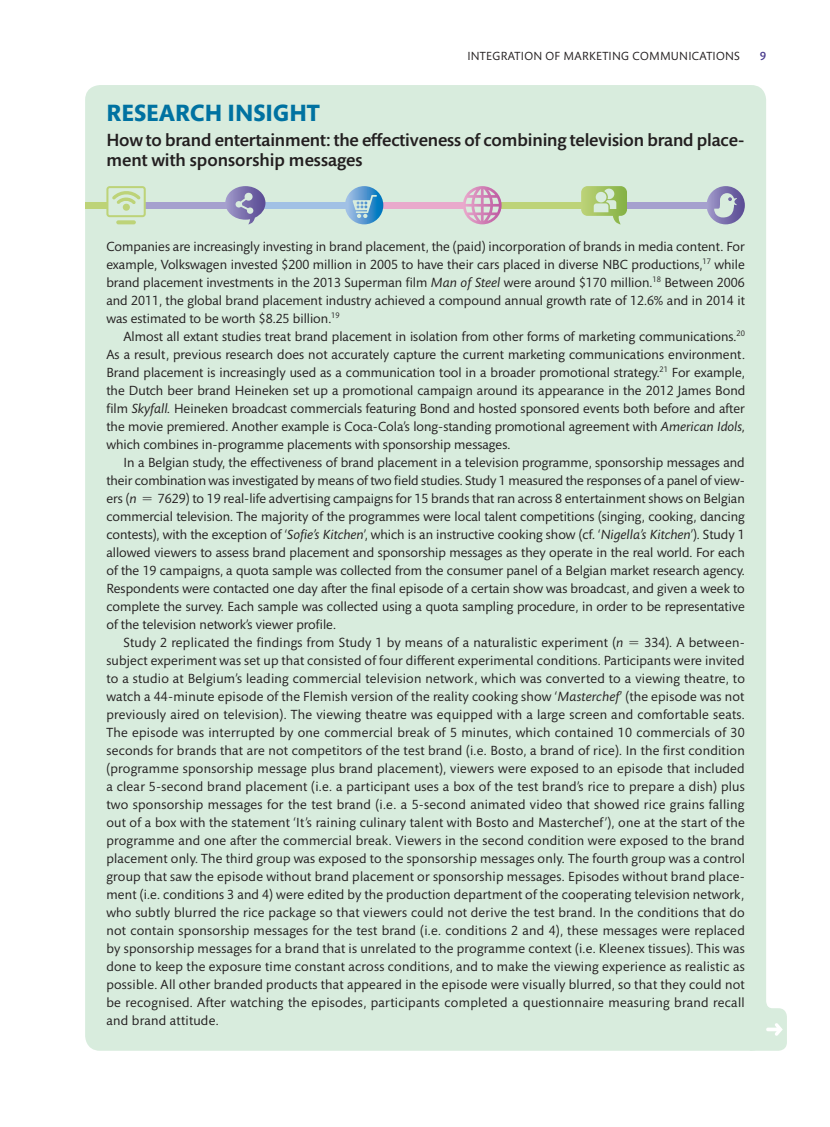
<style>
.page{position:relative;width:830px;height:1127px;background:#fff}
.page>*{position:absolute;margin:0;border:0;box-sizing:border-box;transform-origin:0 0}
.t1{font:700 24px "Mundo Sans Pro";color:#0072a1}
.t2{font:500 18px/20.2px "Mundo Sans Pro";letter-spacing:-.005em;color:#231f20}
.t3{font:13.5px "Mundo Sans Pro";letter-spacing:.005em;color:#231f20}
.t4{font:12px "Mundo Sans Pro";letter-spacing:.02em;color:#231f20}
.t5{font:500 12px "Mundo Sans Pro";color:#493b8d}
.s1{font-style:italic}
.s2{font-family:"Pearson MATHPRO08"}
</style>
<div class="page">
<div style="left:85px;top:85px;width:680px;height:966px;background:#d8ecdd;border-radius:15px"></div>
<div style="left:85px;top:202px;width:22px;height:6px;background:#bdd378"></div>
<div style="left:381px;top:202px;width:83px;height:6px;background:#e9a9cc"></div>
<div style="left:500px;top:202px;width:83px;height:6px;background:#bdd378"></div>
<div style="left:624px;top:202px;width:83px;height:6px;background:#a5a0ce"></div>
<div style="left:264px;top:202px;width:82px;height:6px;background:#a1c1e5"></div>
<svg style="left:706px;top:186px;width:38px;height:38px"></svg>
<svg style="left:581px;top:186px;width:45px;height:38px"></svg>
<svg style="left:462px;top:186px;width:39px;height:38px"></svg>
<svg style="left:345px;top:186px;width:38px;height:38px"></svg>
<div style="left:145px;top:202px;width:81px;height:6px;background:#a5a0ce"></div>
<svg style="left:225px;top:186px;width:40px;height:38px"></svg>
<svg style="left:106px;top:186px;width:40px;height:38px"></svg>
<svg style="left:754px;top:1002px;width:32px;height:49px"></svg>
<p class="t4" style="left:467px;top:49px;width:274px">INTEGRATION OF MARKETING COMMUNICATIONS</p>
<p class="t5" style="left:759px;top:48px;width:8px">9</p>
<p class="t1" style="left:106px;top:99px;width:215px">RESEARCH INSIGHT</p>
<p class="t2" style="left:106px;top:130px;width:639px">How to brand entertainment: the effectiveness of combining television brand place&shy;ment with sponsorship messages</p>
<p class="t3" style="left:106px;top:239px;width:639px">Companies are increasingly investing in brand placement, the (paid) incorporation of brands in media content. For</p>
<p class="t3" style="left:106px;top:257px;width:639px">example, Volkswagen invested $200 million in 2005 to have their cars placed in diverse NBC productions,<sup>17</sup> while</p>
<p class="t3" style="left:106px;top:275px;width:639px">brand placement investments in the 2013 Superman film <span class="s1">Man of Steel</span> were around $170 million.<sup>18</sup> Between 2006</p>
<p class="t3" style="left:106px;top:293px;width:639px">and 2011, the global brand placement industry achieved a compound annual growth rate of 12.6% and in 2014 it</p>
<p class="t3" style="left:106px;top:311px;width:235px">was estimated to be worth $8.25 billion.<sup>19</sup></p>
<p class="t3" style="left:123px;top:329px;width:622px">Almost all extant studies treat brand placement in isolation from other forms of marketing communications.<sup>20</sup></p>
<p class="t3" style="left:106px;top:347px;width:639px">As a result, previous research does not accurately capture the current marketing communications environment.</p>
<p class="t3" style="left:106px;top:365px;width:639px">Brand placement is increasingly used as a communication tool in a broader promotional strategy.<sup>21</sup> For example,</p>
<p class="t3" style="left:106px;top:383px;width:640px">the Dutch beer brand Heineken set up a promotional campaign around its appearance in the 2012 James Bond</p>
<p class="t3" style="left:106px;top:401px;width:639px">film <span class="s1">Skyfall.</span> Heineken broadcast commercials featuring Bond and hosted sponsored events both before and after</p>
<p class="t3" style="left:106px;top:419px;width:639px">the movie premiered. Another example is Coca-Cola’s long-standing promotional agreement with <span class="s1">American Idols,</span></p>
<p class="t3" style="left:106px;top:437px;width:405px">which combines in-programme placements with sponsorship messages.</p>
<p class="t3" style="left:123px;top:455px;width:622px">In a Belgian study, the effectiveness of brand placement in a television programme, sponsorship messages and</p>
<p class="t3" style="left:106px;top:473px;width:639px">their combination was investigated by means of two field studies. Study 1 measured the responses of a panel of view-</p>
<p class="t3" style="left:106px;top:491px;width:639px">ers (<span class="s1">n</span> <span class="s2">=</span> 7629) to 19 real-life advertising campaigns for 15 brands that ran across 8 entertainment shows on Belgian</p>
<p class="t3" style="left:106px;top:509px;width:639px">commercial television. The majority of the programmes were local talent competitions (singing, cooking, dancing</p>
<p class="t3" style="left:106px;top:527px;width:639px">contests), with the exception of ‘<span class="s1">Sofie’s Kitchen</span>’, which is an instructive cooking show (cf. ‘<span class="s1">Nigella’s Kitchen</span>’). Study 1</p>
<p class="t3" style="left:106px;top:545px;width:639px">allowed viewers to assess brand placement and sponsorship messages as they operate in the real world. For each</p>
<p class="t3" style="left:106px;top:563px;width:639px">of the 19 campaigns, a quota sample was collected from the consumer panel of a Belgian market research agency.</p>
<p class="t3" style="left:106px;top:581px;width:639px">Respondents were contacted one day after the final episode of a certain show was broadcast, and given a week to</p>
<p class="t3" style="left:106px;top:599px;width:639px">complete the survey. Each sample was collected using a quota sampling procedure, in order to be representative</p>
<p class="t3" style="left:106px;top:617px;width:231px">of the television network’s viewer profile.</p>
<p class="t3" style="left:123px;top:635px;width:622px">Study 2 replicated the findings from Study 1 by means of a naturalistic experiment (<span class="s1">n</span> <span class="s2">=</span> 334). A between-</p>
<p class="t3" style="left:106px;top:653px;width:639px">subject experiment was set up that consisted of four different experimental conditions. Participants were invited</p>
<p class="t3" style="left:106px;top:671px;width:639px">to a studio at Belgium’s leading commercial television network, which was converted to a viewing theatre, to</p>
<p class="t3" style="left:106px;top:689px;width:639px">watch a 44-minute episode of the Flemish version of the reality cooking show ‘<span class="s1">Masterchef</span>’ (the episode was not</p>
<p class="t3" style="left:106px;top:707px;width:639px">previously aired on television). The viewing theatre was equipped with a large screen and comfortable seats.</p>
<p class="t3" style="left:106px;top:725px;width:639px">The episode was interrupted by one commercial break of 5 minutes, which contained 10 commercials of 30</p>
<p class="t3" style="left:106px;top:743px;width:639px">seconds for brands that are not competitors of the test brand (i.e. Bosto, a brand of rice). In the first condition</p>
<p class="t3" style="left:106px;top:761px;width:639px">(programme sponsorship message plus brand placement), viewers were exposed to an episode that included</p>
<p class="t3" style="left:106px;top:779px;width:639px">a clear 5-second brand placement (i.e. a participant uses a box of the test brand’s rice to prepare a dish) plus</p>
<p class="t3" style="left:106px;top:797px;width:639px">two sponsorship messages for the test brand (i.e. a 5-second animated video that showed rice grains falling</p>
<p class="t3" style="left:106px;top:815px;width:639px">out of a box with the statement ‘It’s raining culinary talent with Bosto and Masterchef’), one at the start of the</p>
<p class="t3" style="left:106px;top:833px;width:639px">programme and one after the commercial break. Viewers in the second condition were exposed to the brand</p>
<p class="t3" style="left:106px;top:851px;width:639px">placement only. The third group was exposed to the sponsorship messages only. The fourth group was a control</p>
<p class="t3" style="left:106px;top:869px;width:639px">group that saw the episode without brand placement or sponsorship messages. Episodes without brand place-</p>
<p class="t3" style="left:106px;top:887px;width:639px">ment (i.e. conditions 3 and 4) were edited by the production department of the cooperating television network,</p>
<p class="t3" style="left:106px;top:905px;width:639px">who subtly blurred the rice package so that viewers could not derive the test brand. In the conditions that do</p>
<p class="t3" style="left:106px;top:923px;width:639px">not contain sponsorship messages for the test brand (i.e. conditions 2 and 4), these messages were replaced</p>
<p class="t3" style="left:106px;top:941px;width:639px">by sponsorship messages for a brand that is unrelated to the programme context (i.e. Kleenex tissues). This was</p>
<p class="t3" style="left:106px;top:959px;width:639px">done to keep the exposure time constant across conditions, and to make the viewing experience as realistic as</p>
<p class="t3" style="left:106px;top:977px;width:639px">possible. All other branded products that appeared in the episode were visually blurred, so that they could not</p>
<p class="t3" style="left:106px;top:995px;width:639px">be recognised. After watching the episodes, participants completed a questionnaire measuring brand recall</p>
<p class="t3" style="left:106px;top:1013px;width:114px">and brand attitude.</p>
</div>
